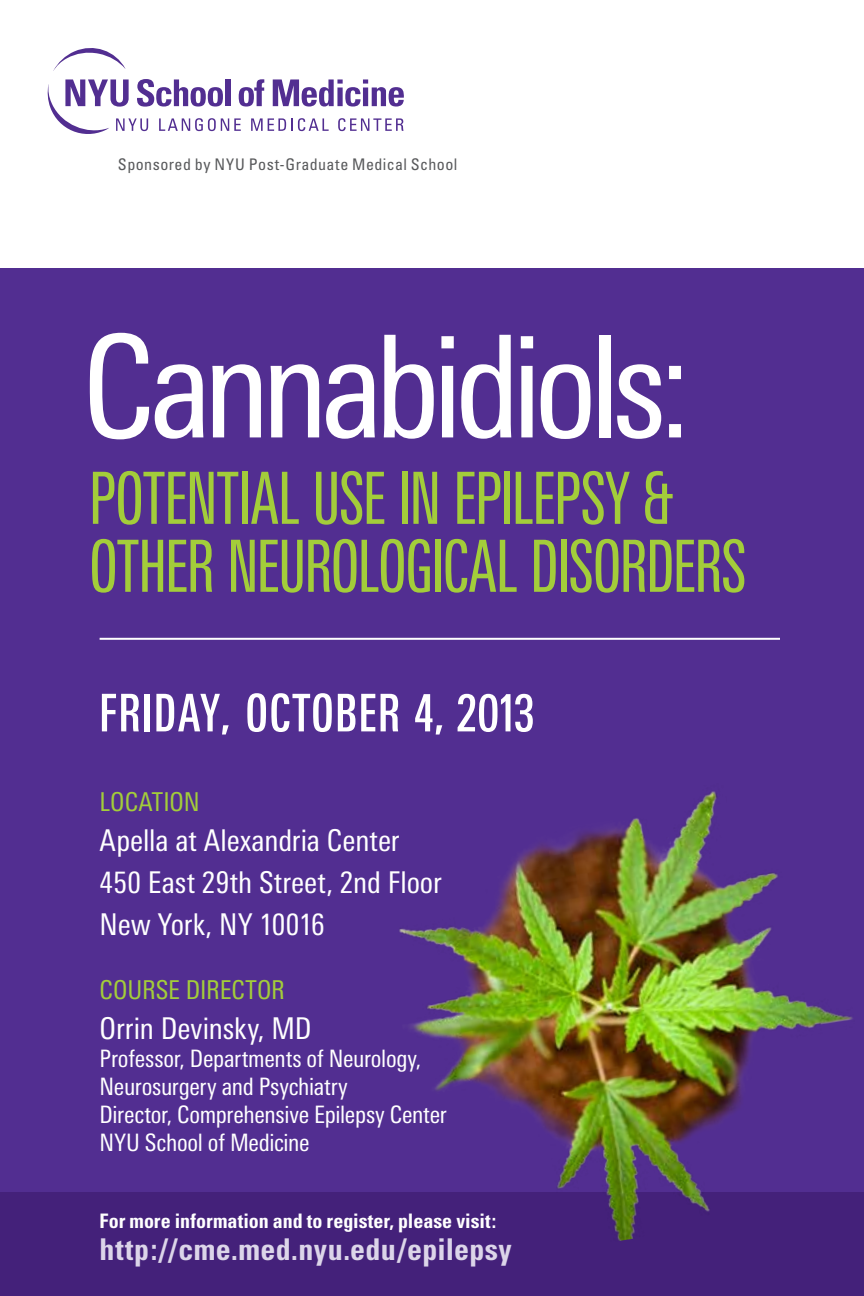
<style>
.page{position:relative;width:864px;height:1296px;background:#fff}
.page>*{position:absolute;margin:0;border:0;box-sizing:border-box;transform-origin:0 0}
.t1{font:condensed 142px "Linotype Univers";letter-spacing:-.055em;color:#fff}
.t2{font:72px/68px "Linotype Univers Comp";letter-spacing:-.005em;color:#a3cd3a}
.t3{font:500 52px "Linotype Univers Comp";letter-spacing:.04em;color:#fff}
.t4{font:condensed 30px/42px "Linotype Univers";color:#fff}
.t5{font:700 condensed 30px "Univers";letter-spacing:.01em;color:#dcd5e9}
.t6{font:condensed 26px "Linotype Univers";color:#a3cd3a}
.t7{font:condensed 24px/28px "Linotype Univers";letter-spacing:-.01em;color:#fff}
.t8{font:700 condensed 20px "Univers";color:#fff}
.t9{font:condensed 16px "Univers";letter-spacing:.03em;color:#58595b}
</style>
<div class="page">
<div style="left:0;top:269px;width:864px;height:1027px;background:#522e91"></div>
<div style="left:0;top:1192px;width:864px;height:104px;background:#44217a"></div>
<img style="left:399px;top:791px;width:454px;height:450px">
<svg style="left:53px;top:48px;width:72px;height:23px"></svg>
<svg style="left:47px;top:79px;width:357px;height:55px"></svg>
<hr style="left:100px;top:638px;width:680px;height:2px;background:#fff">
<p class="t9" style="left:118px;top:155px;width:341px">Sponsored by NYU Post-Graduate Medical School</p>
<h1 class="t1" style="left:82px;top:305px;width:611px">Cannabidiols:</h1>
<h2 class="t2" style="left:90px;top:465px;width:658px">POTENTIAL USE IN EPILEPSY &amp;<br>OTHER NEUROLOGICAL DISORDERS</h2>
<h3 class="t3" style="left:100px;top:684px;width:437px">FRIDAY, OCTOBER 4, 2013</h3>
<p class="t6" style="left:100px;top:787px;width:102px">LOCATION</p>
<p class="t4" style="left:100px;top:819px;width:344px">Apella at Alexandria Center<br>450 East 29th Street, 2nd Floor<br>New York, NY 10016</p>
<p class="t6" style="left:100px;top:975px;width:134px">Course Directo</p>
<p class="t6" style="left:271px;top:975px;width:15px">r</p>
<p class="t4" style="left:100px;top:1007px;width:213px">Orrin Devinsky, MD</p>
<p class="t7" style="left:100px;top:1044px;width:349px">Professor, Departments of Neurology, Neurosurgery and Psychiatry<br>Director, Comprehensive Epilepsy Center NYU School of Medicine</p>
<p class="t8" style="left:100px;top:1209px;width:398px">For more information and to register, please visit:</p>
<p class="t5" style="left:100px;top:1231px;width:414px">http://cme.med.nyu.edu/epilepsy</p>
</div>
